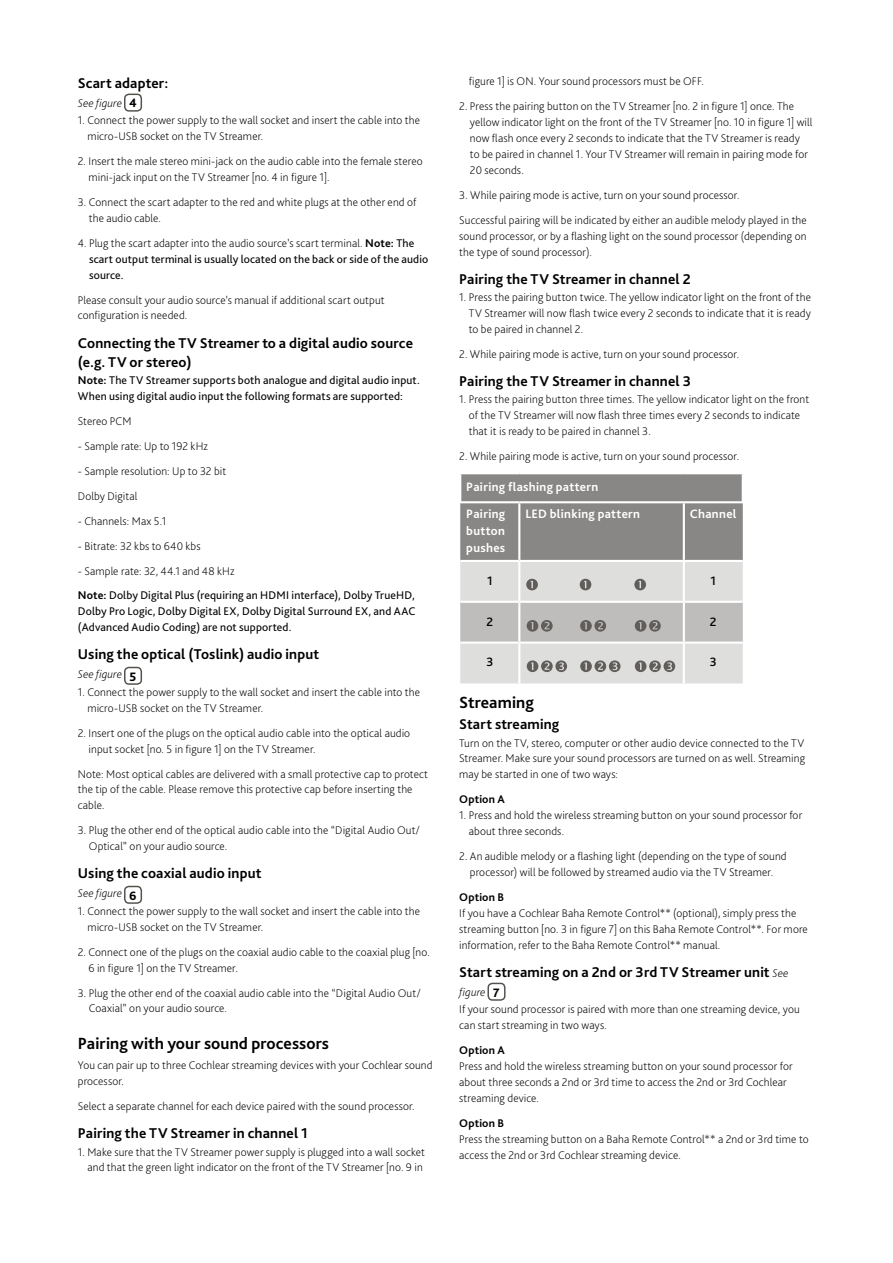
<style>
.page{position:relative;width:893px;height:1263px;background:#fff}
.page>*{position:absolute;margin:0;border:0;box-sizing:border-box;transform-origin:0 0}
.t1{font:700 16.95px "Bliss Pro";letter-spacing:.005em;color:#000}
.t2{font:700 14.85px/19px "Bliss Pro";letter-spacing:.01em;color:#000}
.t3{font:700 12.75px/26.8px "Bliss Pro";letter-spacing:.025em;color:#fff}
.t4{font:500 12.75px "Bliss Pro";color:#000}
.t5{font:200 11.7px/15.9px "Bliss Pro";letter-spacing:.01em;color:#000}
.t6{font:11.7px/15.9px "Bliss Pro";letter-spacing:.01em;color:#000}
.t7{font:italic 200 11.7px "Bliss Pro";letter-spacing:.01em;color:#000}
.t8{font:700 11.7px "Bliss Pro";letter-spacing:.015em;color:#000}
.s1{font-weight:800;font-style:normal;font-size:12.75px}
.s2{font-weight:200}
.s3{font-weight:700}
.s4{font-weight:200;font-style:italic;font-size:11.7px}
.s5{font-style:italic}
.s6{font-weight:800;font-size:12.75px}
</style>
<div class="page">
<div style="left:124px;top:94px;width:18px;height:18px;border:1px solid #55524e;border-radius:4px"></div>
<div style="left:124px;top:667px;width:18px;height:18px;border:1px solid #55524e;border-radius:4px"></div>
<div style="left:124px;top:886px;width:18px;height:18px;border:1px solid #55524e;border-radius:4px"></div>
<svg style="left:460px;top:473px;width:283px;height:210px;background:#b5b4b3"></svg>
<div style="left:487px;top:983px;width:18px;height:18px;border:1px solid #55524e;border-radius:4px"></div>
<p class="t2" style="left:78px;top:73px;width:92px">Scart adapter:</p>
<p class="t7" style="left:78px;top:96px;width:60px">See figure <span class="s1">4</span></p>
<p class="t5" style="left:87px;top:112px;width:334px;text-indent:-10px">1. Connect the power supply to the wall socket and insert the cable into the micro-USB socket on the TV Streamer.</p>
<p class="t5" style="left:88px;top:153px;width:336px;text-indent:-11px">2. Insert the male stereo mini-jack on the audio cable into the female stereo mini-jack input on the TV Streamer [no. 4 in figure 1].</p>
<p class="t5" style="left:89px;top:194px;width:329px;text-indent:-11px">3. Connect the scart adapter to the red and white plugs at the other end of the audio cable.</p>
<p class="t6" style="left:89px;top:235px;width:341px;text-indent:-11px"><span class="s2">4. Plug the scart adapter into the audio source’s scart terminal.</span> <span class="s3">Note:</span> The scart output terminal is usually located on the back or side of the audio source.</p>
<p class="t5" style="left:78px;top:291px;width:308px">Please consult your audio source’s manual if additional scart output configuration is needed.</p>
<p class="t2" style="left:78px;top:333px;width:337px">Connecting the TV Streamer to a digital audio source (e.g. TV or stereo)</p>
<p class="t6" style="left:78px;top:372px;width:343px"><span class="s3">Note:</span> The TV Streamer supports both analogue and digital audio input.<br>When using digital audio input the following formats are supported:</p>
<p class="t5" style="left:78px;top:413px;width:55px">Stereo PCM</p>
<p class="t5" style="left:78px;top:438px;width:132px">- Sample rate: Up to 192 kHz</p>
<p class="t5" style="left:78px;top:458px;width:150px;line-height:24.9px">- Sample resolution: Up to 32 bit<br>Dolby Digital</p>
<p class="t5" style="left:78px;top:512px;width:90px">- Channels: Max 5.1</p>
<p class="t5" style="left:78px;top:537px;width:124px">- Bitrate: 32 kbs to 640 kbs</p>
<p class="t6" style="left:78px;top:558px;width:339px;line-height:24.9px"><span class="s2">- Sample rate: 32, 44.1 and 48 kHz<br></span><span class="s3">Note:</span> Dolby Digital Plus (requiring an HDMI interface), Dolby TrueHD,</p>
<p class="t6" style="left:78px;top:603px;width:339px">Dolby Pro Logic, Dolby Digital EX, Dolby Digital Surround EX, and AAC (Advanced Audio Coding) are not supported.</p>
<p class="t2" style="left:78px;top:644px;width:243px">Using the optical (Toslink) audio input</p>
<p class="t7" style="left:78px;top:667px;width:60px">See figure <span class="s1">5</span></p>
<p class="t5" style="left:87px;top:684px;width:334px;text-indent:-10px">1. Connect the power supply to the wall socket and insert the cable into the micro-USB socket on the TV Streamer.</p>
<p class="t5" style="left:88px;top:725px;width:323px;text-indent:-11px">2. Insert one of the plugs on the optical audio cable into the optical audio input socket [no. 5 in figure 1] on the TV Streamer.</p>
<p class="t5" style="left:78px;top:765px;width:352px">Note: Most optical cables are delivered with a small protective cap to protect the tip of the cable. Please remove this protective cap before inserting the cable.</p>
<p class="t5" style="left:89px;top:822px;width:333px;text-indent:-11px">3. Plug the other end of the optical audio cable into the “Digital Audio Out/<br>Optical” on your audio source.</p>
<p class="t2" style="left:78px;top:863px;width:185px">Using the coaxial audio input</p>
<p class="t7" style="left:78px;top:886px;width:60px">See figure <span class="s1">6</span></p>
<p class="t5" style="left:87px;top:903px;width:334px;text-indent:-10px">1. Connect the power supply to the wall socket and insert the cable into the micro-USB socket on the TV Streamer.</p>
<p class="t5" style="left:88px;top:943px;width:343px;text-indent:-11px">2. Connect one of the plugs on the coaxial audio cable to the coaxial plug [no.<br>6 in figure 1] on the TV Streamer.</p>
<p class="t5" style="left:89px;top:984px;width:333px;text-indent:-11px">3. Plug the other end of the coaxial audio cable into the “Digital Audio Out/<br>Coaxial” on your audio source.</p>
<h1 class="t1" style="left:78px;top:1032px;width:253px">Pairing with your sound processors</h1>
<p class="t5" style="left:78px;top:1057px;width:356px">You can pair up to three Cochlear streaming devices with your Cochlear sound processor.</p>
<p class="t5" style="left:78px;top:1098px;width:338px">Select a separate channel for each device paired with the sound processor.</p>
<p class="t2" style="left:78px;top:1123px;width:232px">Pairing the TV Streamer in channel 1</p>
<p class="t5" style="left:78px;top:1143px;width:349px;text-align:right">1. Make sure that the TV Streamer power supply is plugged into a wall socket and that the green light indicator on the front of the TV Streamer [no. 9 in</p>
<p class="t5" style="left:469px;top:73px;width:237px">figure 1] is ON. Your sound processors must be OFF.</p>
<p class="t5" style="left:470px;top:98px;width:344px;text-indent:-11px">2. Press the pairing button on the TV Streamer [no. 2 in figure 1] once. The yellow indicator light on the front of the TV Streamer [no. 10 in figure 1] will now flash once every 2 seconds to indicate that the TV Streamer is ready<br>to be paired in channel 1. Your TV Streamer will remain in pairing mode for 20 seconds.</p>
<p class="t5" style="left:459px;top:182px;width:349px;line-height:24.9px">3. While pairing mode is active, turn on your sound processor.<br>Successful pairing will be indicated by either an audible melody played in the</p>
<p class="t5" style="left:459px;top:228px;width:349px">sound processor, or by a flashing light on the sound processor (depending on the type of sound processor).</p>
<p class="t2" style="left:459px;top:269px;width:233px">Pairing the TV Streamer in channel 2</p>
<p class="t5" style="left:469px;top:289px;width:344px;text-align:justify;text-indent:-10px">1. Press the pairing button twice. The yellow indicator light on the front of the TV Streamer will now flash twice every 2 seconds to indicate that it is ready to be paired in channel 2.</p>
<p class="t5" style="left:459px;top:346px;width:281px">2. While pairing mode is active, turn on your sound processor.</p>
<p class="t2" style="left:459px;top:371px;width:233px">Pairing the TV Streamer in channel 3</p>
<p class="t5" style="left:469px;top:391px;width:342px;text-indent:-10px">1. Press the pairing button three times. The yellow indicator light on the front of the TV Streamer will now flash three times every 2 seconds to indicate that it is ready to be paired in channel 3.</p>
<p class="t5" style="left:459px;top:448px;width:281px">2. While pairing mode is active, turn on your sound processor.</p>
<p class="t3" style="left:466px;top:473px;width:134px">Pairing flashing pattern<br>Pairing</p>
<p class="t3" style="left:466px;top:522px;width:41px;line-height:17px">button pushes</p>
<p class="t3" style="left:525px;top:500px;width:116px">LED blinking pattern</p>
<p class="t3" style="left:690px;top:500px;width:48px">Channel</p>
<p class="t4" style="left:487px;top:572px;width:7px">1</p>
<p class="t4" style="left:710px;top:572px;width:7px">1</p>
<p class="t4" style="left:486px;top:613px;width:8px">2</p>
<p class="t4" style="left:710px;top:613px;width:8px">2</p>
<p class="t4" style="left:486px;top:654px;width:8px">3</p>
<p class="t4" style="left:710px;top:654px;width:8px">3</p>
<h1 class="t1" style="left:459px;top:692px;width:76px">Streaming</h1>
<p class="t2" style="left:459px;top:714px;width:102px">Start streaming</p>
<p class="t5" style="left:459px;top:734px;width:347px;text-align:justify">Turn on the TV, stereo, computer or other audio device connected to the TV Streamer. Make sure your sound processors are turned on as well. Streaming may be started in one of two ways:</p>
<p class="t8" style="left:459px;top:792px;width:47px">Option A</p>
<p class="t5" style="left:469px;top:807px;width:335px;text-indent:-10px">1. Press and hold the wireless streaming button on your sound processor for about three seconds.</p>
<p class="t5" style="left:459px;top:848px;width:329px;text-align:center">2. An audible melody or a flashing light (depending on the type of sound processor) will be followed by streamed audio via the TV Streamer.</p>
<p class="t8" style="left:459px;top:890px;width:46px">Option B</p>
<p class="t5" style="left:459px;top:905px;width:350px">If you have a Cochlear Baha Remote Control** (optional), simply press the streaming button [no. 3 in figure 7] on this Baha Remote Control**. For more information, refer to the Baha Remote Control** manual.</p>
<p class="t2" style="left:459px;top:962px;width:331px">Start streaming on a 2nd or 3rd TV Streamer unit <span class="s4">See</span></p>
<p class="t5" style="left:459px;top:983px;width:342px;line-height:17.4px"><span class="s5">figure</span> <span class="s6">7<br></span>If your sound processor is paired with more than one streaming device, you</p>
<p class="t5" style="left:459px;top:1017px;width:149px">can start streaming in two ways.</p>
<p class="t8" style="left:459px;top:1043px;width:47px">Option A</p>
<p class="t5" style="left:459px;top:1058px;width:335px">Press and hold the wireless streaming button on your sound processor for about three seconds a 2nd or 3rd time to access the 2nd or 3rd Cochlear streaming device.</p>
<p class="t8" style="left:459px;top:1116px;width:46px">Option B</p>
<p class="t5" style="left:459px;top:1130px;width:351px">Press the streaming button on a Baha Remote Control** a 2nd or 3rd time to access the 2nd or 3rd Cochlear streaming device.</p>
</div>
